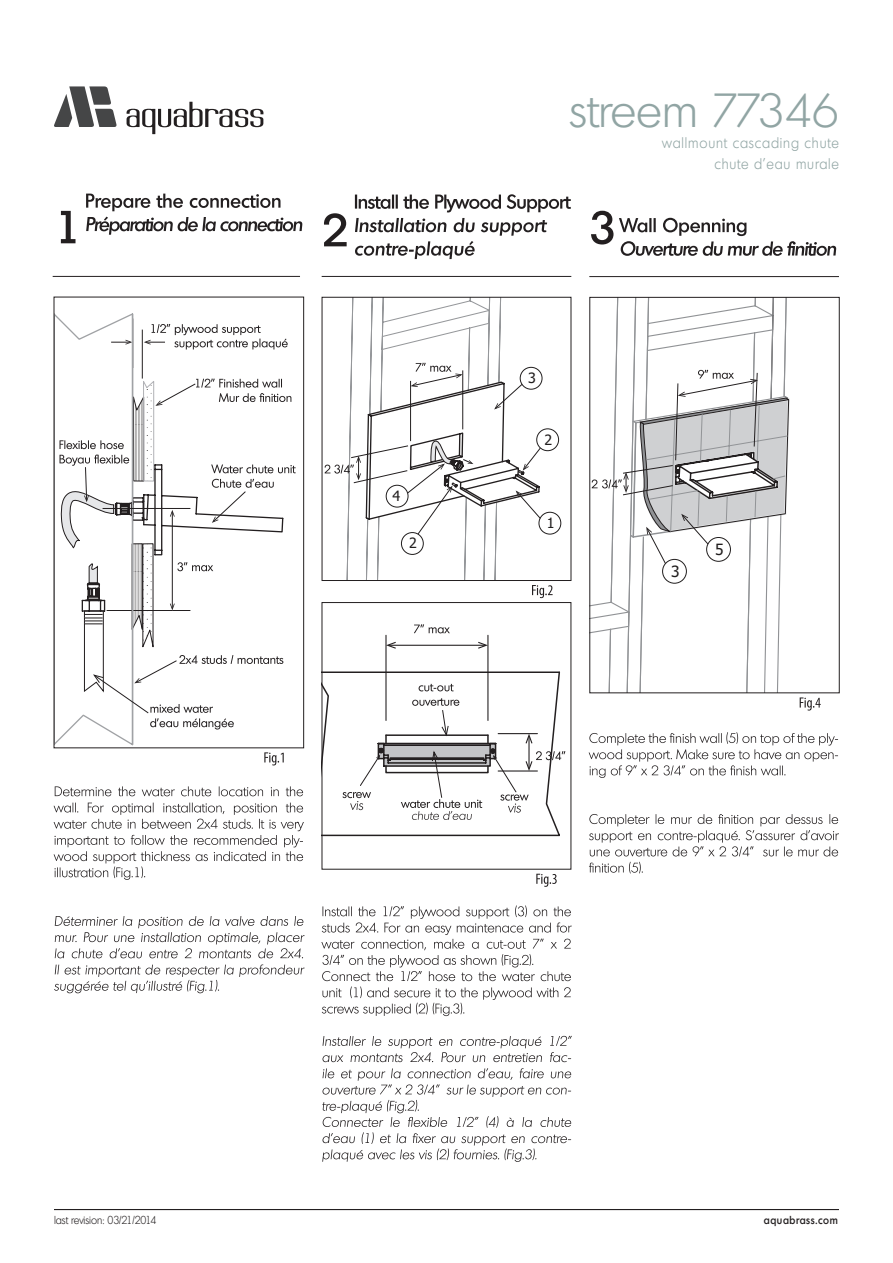
<style>
.page{position:relative;width:893px;height:1263px;background:#fff}
.page>*{position:absolute;margin:0;border:0;box-sizing:border-box;transform-origin:0 0}
.t1{font:300 46.5px "Montreal Serial";color:#91a5a4}
.t2{font:15.6px "Tahoma";color:#211e1e}
.t3{font:300 15px/21px "Montreal Serial";letter-spacing:.06em;color:#91a5a4;text-align:right;scale:.9 1}
.t4{font:14.25px "Tahoma";color:#211e1e}
.t5{font:300 11.25px "Montreal Serial";color:#231f20;scale:.9 1}
.t6{font:500 11.25px "Montreal Serial";letter-spacing:.06em;color:#231f20;scale:.9 1}
</style>
<div class="page">
<hr style="left:54px;top:1209px;width:785px;height:1px;background:#231f20">
<svg style="left:54px;top:86px;width:63px;height:41px"></svg>
<svg style="left:127px;top:102px;width:136px;height:32px"></svg>
<hr style="left:53px;top:276px;width:247px;height:1px;background:#231f20">
<svg style="left:61px;top:211px;width:15px;height:32px"></svg>
<svg style="left:86px;top:217px;width:216px;height:18px"></svg>
<svg style="left:86px;top:194px;width:194px;height:17px"></svg>
<svg style="left:324px;top:213px;width:23px;height:33px"></svg>
<svg style="left:355px;top:218px;width:192px;height:41px"></svg>
<svg style="left:355px;top:194px;width:216px;height:18px"></svg>
<hr style="left:322px;top:276px;width:249px;height:1px;background:#231f20">
<hr style="left:589px;top:276px;width:250px;height:1px;background:#231f20">
<svg style="left:264px;top:752px;width:20px;height:13px"></svg>
<svg style="left:532px;top:585px;width:21px;height:13px"></svg>
<svg style="left:324px;top:299px;width:238px;height:280px"></svg>
<div style="left:520px;top:367px;width:22px;height:23px;border:1px solid #211e1e;border-radius:50%"></div>
<div style="left:401px;top:532px;width:23px;height:23px;border:1px solid #211e1e;border-radius:50%"></div>
<div style="left:539px;top:512px;width:22px;height:22px;border:1px solid #211e1e;border-radius:50%"></div>
<div style="left:536px;top:428px;width:23px;height:23px;border:1px solid #211e1e;border-radius:50%"></div>
<div style="left:322px;top:297px;width:249px;height:284px;border:1px solid #231f20"></div>
<svg style="left:322px;top:1068px;width:249px;height:94px"></svg>
<svg style="left:322px;top:1036px;width:250px;height:26px"></svg>
<svg style="left:321px;top:905px;width:251px;height:111px"></svg>
<svg style="left:800px;top:697px;width:21px;height:13px"></svg>
<svg style="left:54px;top:964px;width:251px;height:29px"></svg>
<svg style="left:55px;top:916px;width:250px;height:42px"></svg>
<svg style="left:54px;top:803px;width:250px;height:77px"></svg>
<svg style="left:55px;top:786px;width:248px;height:10px"></svg>
<svg style="left:591px;top:211px;width:22px;height:33px"></svg>
<svg style="left:619px;top:218px;width:217px;height:38px"></svg>
<svg style="left:589px;top:862px;width:54px;height:11px"></svg>
<svg style="left:589px;top:814px;width:250px;height:42px"></svg>
<svg style="left:589px;top:732px;width:249px;height:46px"></svg>
<svg style="left:54px;top:313px;width:242px;height:432px"></svg>
<svg style="left:325px;top:363px;width:216px;height:172px"></svg>
<svg style="left:590px;top:297px;width:201px;height:396px"></svg>
<hr style="left:389px;top:645px;width:96px;height:1px;background:#231f20">
<svg style="left:387px;top:642px;width:9px;height:7px"></svg>
<svg style="left:478px;top:642px;width:9px;height:7px"></svg>
<hr style="left:487px;top:635px;width:1px;height:85px;background:#231f20">
<hr style="left:385px;top:635px;width:2px;height:85px;background:#231f20">
<svg style="left:414px;top:624px;width:36px;height:9px"></svg>
<svg style="left:536px;top:874px;width:21px;height:13px"></svg>
<svg style="left:322px;top:670px;width:243px;height:166px"></svg>
<p class="t4" style="left:392px;top:486px;width:9px">4</p>
<p class="t4" style="left:409px;top:534px;width:9px">2</p>
<h1 class="t1" style="left:570px;top:82px;width:271px">streem 77346</h1>
<p class="t3" style="left:662px;top:132px;width:198px">wallmount cascading chute chute d’eau murale</p>
<p class="t4" style="left:528px;top:368px;width:9px">3</p>
<p class="t4" style="left:545px;top:430px;width:9px">2</p>
<p class="t4" style="left:547px;top:513px;width:9px">1</p>
<p class="t2" style="left:671px;top:560px;width:10px">3</p>
<p class="t2" style="left:715px;top:538px;width:10px">5</p>
<p class="t5" style="left:54px;top:1213px;width:115px">last revision: 03/21/2014</p>
<p class="t6" style="left:764px;top:1213px;width:84px">aquabrass.com</p>
</div>
